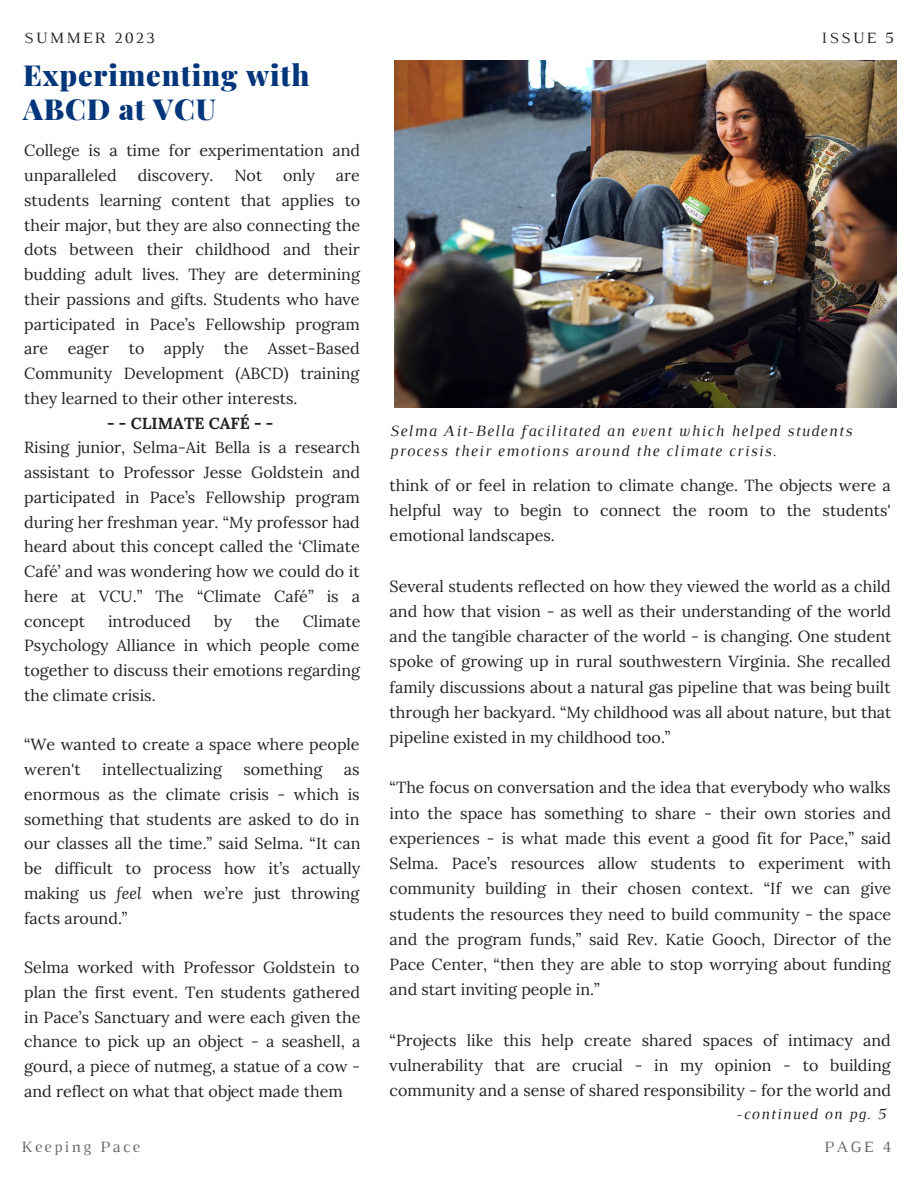
<style>
.page{position:relative;width:918px;height:1188px;background:#fff}
.page>*{position:absolute;margin:0;border:0;box-sizing:border-box;transform-origin:0 0}
.t1{font:900 28.95px/34px "Playfair Display";letter-spacing:.03em;color:#023579}
.t2{font:16.05px/24.8px "Lora";color:#222;text-align:justify}
.t3{font:italic 16.05px/19.8px "Luthier";letter-spacing:.07em;color:#222}
.t4{font:16.05px "Luthier";letter-spacing:.14em;color:#666}
.t5{font:16.05px "Luthier";letter-spacing:.14em;color:#222}
.t6{font:700 16.05px "Lora";color:#222}
.t7{font:italic 15.75px "Luthier";letter-spacing:.07em;color:#222}
.s1{font-style:italic}
</style>
<div class="page">
<img style="left:395px;top:60px;width:501px;height:348px">
<p class="t5" style="left:24px;top:32px;width:132px">SUMMER 2023</p>
<p class="t5" style="left:822px;top:32px;width:74px">ISSUE 5</p>
<p class="t1" style="left:23px;top:57px;width:288px">Experimenting with<br>ABCD at VCU</p>
<p class="t2" style="left:24px;top:138px;width:338px">College is a time for experimentation and unparalleled</p>
<p class="t2" style="left:138px;top:163px;width:77px">discovery.</p>
<p class="t2" style="left:234px;top:163px;width:29px">Not</p>
<p class="t2" style="left:283px;top:163px;width:34px">only</p>
<p class="t2" style="left:24px;top:163px;width:338px;text-indent:312px">are students learning content that applies to their major, but they are also connecting the dots between their childhood and their budding adult lives. They are determining their passions and gifts. Students who have participated in Pace’s Fellowship program are eager to apply the Asset-Based Community Development (ABCD) training they learned to their other interests.</p>
<p class="t6" style="left:107px;top:412px;width:168px">- - CLIMATE CAFÉ - -</p>
<p class="t2" style="left:24px;top:435px;width:337px">Rising junior, Selma-Ait Bella is a research assistant to Professor Jesse Goldstein and participated in Pace’s Fellowship program during her freshman year. “My professor had heard about this concept called the ‘Climate Café’ and was wondering how we could do it here at VCU.” The “Climate Café” is a concept</p>
<p class="t2" style="left:24px;top:608px;width:338px;text-indent:279px">Climate Psychology Alliance in which people come together to discuss their emotions regarding the climate crisis.</p>
<p class="t2" style="left:24px;top:732px;width:337px">“We wanted to create a space where people weren't</p>
<p class="t2" style="left:108px;top:608px;width:84px">introduced</p>
<p class="t2" style="left:214px;top:608px;width:19px">by</p>
<p class="t2" style="left:255px;top:608px;width:26px">the</p>
<p class="t2" style="left:102px;top:757px;width:121px">intellectualizing</p>
<p class="t2" style="left:243px;top:757px;width:80px">something</p>
<p class="t2" style="left:24px;top:757px;width:338px;text-indent:320px">as enormous as the climate crisis - which is something that students are asked to do in our classes all the time.” said Selma. “It can be difficult to process how it’s actually making us <span class="s1">feel</span> when we’re just throwing facts around.”</p>
<p class="t2" style="left:24px;top:955px;width:338px">Selma worked with Professor Goldstein to plan the first event. Ten students gathered in Pace’s Sanctuary and were each given the chance to pick up an object - a seashell, a gourd, a piece of nutmeg, a statue of a cow - and reflect on what that object made them</p>
<p class="t3" style="left:390px;top:422px;width:464px">Selma Ait-Bella facilitated an event which helped students process their emotions around the climate crisis.</p>
<p class="t2" style="left:390px;top:472px;width:503px;line-height:25.2px">think of or feel in relation to climate change. The objects were a helpful way to begin to connect the room to the students' emotional landscapes.</p>
<p class="t2" style="left:390px;top:573px;width:503px;line-height:25.2px">Several students reflected on how they viewed the world as a child and how that vision - as well as their understanding of the world and the tangible character of the world - is changing. One student spoke of growing up in rural southwestern Virginia. She recalled family discussions about a natural gas pipeline that was being built through her backyard. “My childhood was all about nature, but that pipeline existed in my childhood too.”</p>
<p class="t2" style="left:390px;top:775px;width:503px;line-height:25.2px">“The focus on conversation and the idea that everybody who walks into the space has something to share - their own stories and experiences - is what made this event a good fit for Pace,” said Selma. Pace’s resources allow students to experiment with community building in their chosen context. “If we can give students the resources they need to build community - the space and the program funds,” said Rev. Katie Gooch, Director of the Pace Center, “then they are able to stop worrying about funding and start inviting people in.”</p>
<p class="t2" style="left:390px;top:1027px;width:503px;line-height:25.2px">“Projects like this help create shared spaces of intimacy and vulnerability that are crucial - in my opinion - to building community and a sense of shared responsibility - for the world and</p>
<p class="t7" style="left:736px;top:1108px;width:151px">-continued on pg. 5</p>
<p class="t4" style="left:22px;top:1141px;width:120px">Keeping Pace</p>
<p class="t4" style="left:824px;top:1141px;width:69px">PAGE 4</p>
</div>
